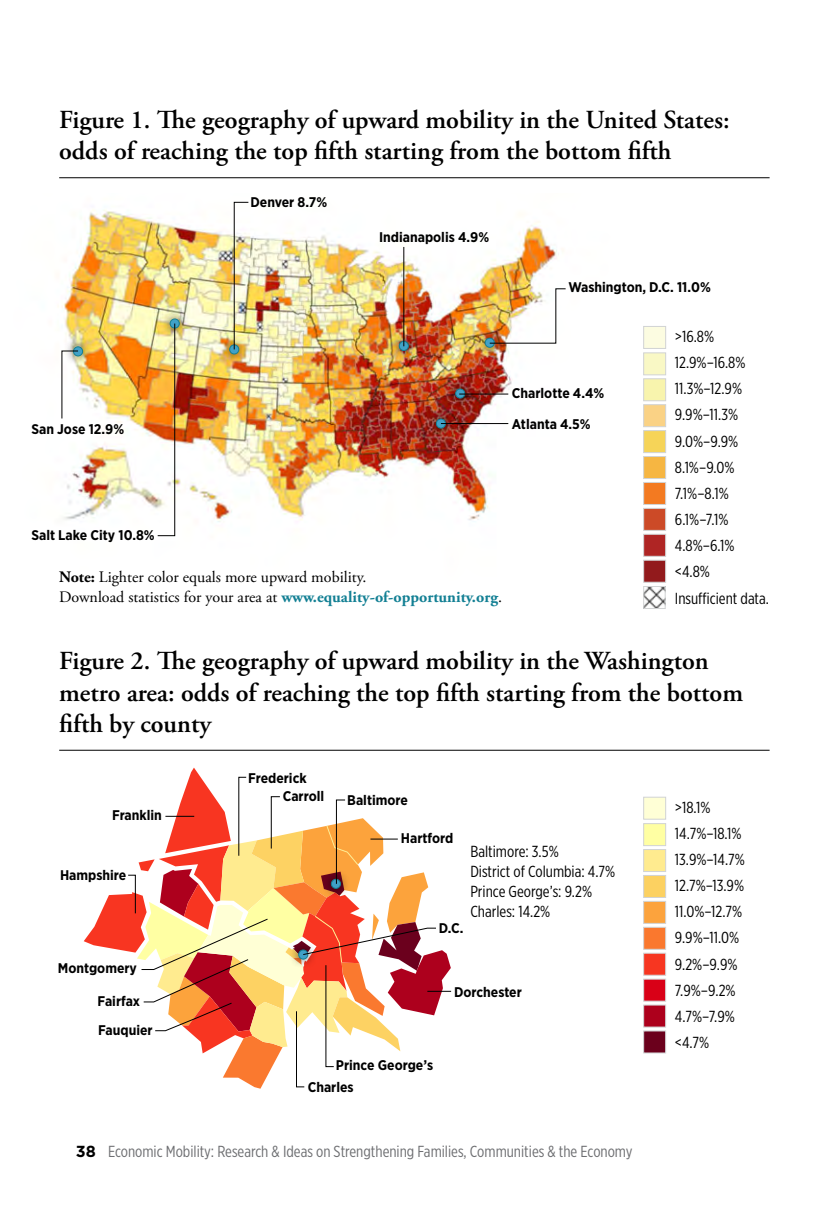
<style>
.page{position:relative;width:828px;height:1224px;background:#fff}
.page>*{position:absolute;margin:0;border:0;box-sizing:border-box;transform-origin:0 0}
.t1{font:600 26px/31.2px "Adobe Garamond Pro";color:#000}
.t2{font:16px/26.2px "Gotham X Narrow";color:#000}
.t3{font:16px/20px "Adobe Garamond Pro";color:#000}
.t4{font:16px "Gotham X Narrow";color:#6d6e71}
.t5{font:700 14px/21.8px "Gotham Narrow";color:#000}
.s1{font-weight:700}
.s2{font-weight:700;color:#138094}
.s3{font-family:"Gotham";font-weight:700;color:#000}
</style>
<div class="page">
<img style="left:58px;top:210px;width:608px;height:350px">
<div style="left:219px;top:335px;width:30px;height:29px;background:#000;opacity:.75"></div>
<div style="left:230px;top:345px;width:9px;height:9px;background:#40a1c8;border-radius:50%"></div>
<div style="left:229px;top:344px;width:10px;height:10px;border:1px solid #138094;border-radius:50%"></div>
<div style="left:160px;top:309px;width:29px;height:29px;background:#000;opacity:.75"></div>
<div style="left:170px;top:319px;width:9px;height:9px;background:#40a1c8;border-radius:50%"></div>
<div style="left:170px;top:318px;width:10px;height:11px;border:1px solid #138094;border-radius:50%"></div>
<div style="left:63px;top:337px;width:30px;height:29px;background:#000;opacity:.75"></div>
<div style="left:73px;top:347px;width:10px;height:9px;background:#40a1c8;border-radius:50%"></div>
<div style="left:73px;top:346px;width:10px;height:10px;border:1px solid #138094;border-radius:50%"></div>
<div style="left:426px;top:409px;width:30px;height:30px;background:#000;opacity:.75"></div>
<div style="left:436px;top:419px;width:10px;height:9px;background:#40a1c8;border-radius:50%"></div>
<div style="left:436px;top:419px;width:10px;height:10px;border:1px solid #138094;border-radius:50%"></div>
<div style="left:445px;top:379px;width:30px;height:30px;background:#000;opacity:.75"></div>
<svg style="left:456px;top:389px;width:9px;height:9px"></svg>
<div style="left:455px;top:389px;width:10px;height:10px;border:1px solid #138094;border-radius:50%"></div>
<div style="left:475px;top:328px;width:29px;height:30px;background:#000;opacity:.75"></div>
<div style="left:485px;top:338px;width:9px;height:9px;background:#40a1c8;border-radius:50%"></div>
<div style="left:485px;top:338px;width:10px;height:10px;border:1px solid #138094;border-radius:50%"></div>
<div style="left:389px;top:331px;width:29px;height:30px;background:#000;opacity:.75"></div>
<svg style="left:399px;top:341px;width:9px;height:9px"></svg>
<div style="left:399px;top:341px;width:10px;height:10px;border:1px solid #138094;border-radius:50%"></div>
<img style="left:233px;top:201px;width:16px;height:149px">
<svg style="left:61px;top:350px;width:18px;height:70px"></svg>
<img style="left:157px;top:323px;width:19px;height:214px">
<hr style="left:403px;top:247px;width:1px;height:99px;background:#000">
<img style="left:489px;top:288px;width:78px;height:56px">
<hr style="left:459px;top:394px;width:49px;height:1px;background:#000">
<hr style="left:441px;top:423px;width:67px;height:1px;background:#000">
<div style="left:643px;top:326px;width:23px;height:23px;background:#fcfce1;border:1px solid #d1d3d4"></div>
<div style="left:643px;top:352px;width:23px;height:23px;background:#f9f8c5;border:1px solid #d1d3d4"></div>
<div style="left:643px;top:378px;width:23px;height:23px;background:#f8f4ad;border:1px solid #d1d3d4"></div>
<div style="left:643px;top:404px;width:23px;height:23px;background:#fad285;border:1px solid #d1d3d4"></div>
<div style="left:643px;top:430px;width:23px;height:23px;background:#f6d458;border:1px solid #d1d3d4"></div>
<div style="left:643px;top:456px;width:23px;height:23px;background:#f6b642;border:1px solid #d1d3d4"></div>
<div style="left:643px;top:482px;width:23px;height:23px;background:#f37a21;border:1px solid #d1d3d4"></div>
<div style="left:643px;top:508px;width:23px;height:23px;background:#cc4a27;border:1px solid #d1d3d4"></div>
<div style="left:643px;top:534px;width:23px;height:23px;background:#af2524;border:1px solid #d1d3d4"></div>
<div style="left:643px;top:560px;width:23px;height:23px;background:#921a1c;border:1px solid #d1d3d4"></div>
<img style="left:645px;top:588px;width:19px;height:19px">
<div style="left:643px;top:586px;width:23px;height:23px;border:1px solid #d1d3d4"></div>
<hr style="left:59px;top:177px;width:711px;height:1px;background:#000">
<hr style="left:59px;top:750px;width:711px;height:1px;background:#000">
<div style="left:643px;top:797px;width:23px;height:23px;background:#ffffd6;border:1px solid #d1d3d4"></div>
<div style="left:643px;top:823px;width:23px;height:23px;background:#ffffa3;border:1px solid #d1d3d4"></div>
<div style="left:643px;top:849px;width:23px;height:23px;background:#ffeb8f;border:1px solid #d1d3d4"></div>
<div style="left:643px;top:875px;width:23px;height:23px;background:#fcd161;border:1px solid #d1d3d4"></div>
<div style="left:643px;top:901px;width:23px;height:23px;background:#fca33d;border:1px solid #d1d3d4"></div>
<div style="left:643px;top:927px;width:23px;height:23px;background:#fa782e;border:1px solid #d1d3d4"></div>
<div style="left:643px;top:953px;width:23px;height:23px;background:#f73621;border:1px solid #d1d3d4"></div>
<div style="left:643px;top:979px;width:23px;height:23px;background:#d90017;border:1px solid #d1d3d4"></div>
<div style="left:643px;top:1005px;width:23px;height:23px;background:#ad001c;border:1px solid #d1d3d4"></div>
<div style="left:643px;top:1030px;width:23px;height:23px;background:#6b001c;border:1px solid #d1d3d4"></div>
<svg style="left:84px;top:768px;width:367px;height:321px"></svg>
<p class="t1" style="left:59px;top:105px;width:672px">Figure 1. The geography of upward mobility in the United States: odds of reaching the top fifth starting from the bottom fifth</p>
<p class="t5" style="left:251px;top:191px;width:78px">Denver 8.7%</p>
<p class="t5" style="left:379px;top:226px;width:112px">Indianapolis 4.9%</p>
<p class="t5" style="left:568px;top:276px;width:144px">Washington, D.C. 11.0%</p>
<p class="t5" style="left:31px;top:418px;width:94px">San Jose 12.9%</p>
<p class="t5" style="left:512px;top:382px;width:94px">Charlotte 4.4%</p>
<p class="t5" style="left:512px;top:413px;width:80px">Atlanta 4.5%</p>
<p class="t5" style="left:31px;top:524px;width:125px">Salt Lake City 10.8%</p>
<p class="t3" style="left:59px;top:567px;width:444px"><span class="s1">Note:</span> Lighter color equals more upward mobility.<br>Download statistics for your area at <span class="s2">www.equality-of-opportunity.org</span>.</p>
<p class="t2" style="left:675px;top:323px;width:96px">&gt;16.8%<br>12.9%–16.8%<br>11.3%–12.9%<br>9.9%–11.3%<br>9.0%–9.9%<br>8.1%–9.0%<br>7.1%–8.1%<br>6.1%–7.1%<br>4.8%–6.1% &lt;4.8%<br>Insufficient data.</p>
<p class="t1" style="left:59px;top:646px;width:685px">Figure 2. The geography of upward mobility in the Washington metro area: odds of reaching the top fifth starting from the bottom fifth by county</p>
<p class="t5" style="left:112px;top:804px;width:51px">Franklin</p>
<p class="t5" style="left:60px;top:864px;width:68px">Hampshire</p>
<p class="t5" style="left:58px;top:957px;width:81px">Montgomery</p>
<p class="t5" style="left:98px;top:990px;width:44px">Fairfax</p>
<p class="t5" style="left:98px;top:1019px;width:56px">Fauquier</p>
<p class="t5" style="left:248px;top:767px;width:60px">Frederick</p>
<p class="t5" style="left:283px;top:785px;width:43px">Carroll</p>
<p class="t5" style="left:347px;top:789px;width:62px">Baltimore</p>
<p class="t5" style="left:401px;top:827px;width:54px">Hartford</p>
<p class="t5" style="left:439px;top:917px;width:26px">D.C.</p>
<p class="t2" style="left:470px;top:838px;width:90px">Baltimore: 3.5%</p>
<p class="t2" style="left:470px;top:858px;width:146px">District of Columbia: 4.7%</p>
<p class="t2" style="left:470px;top:878px;width:123px">Prince George’s: 9.2%</p>
<p class="t2" style="left:470px;top:898px;width:82px">Charles: 14.2%</p>
<p class="t5" style="left:454px;top:981px;width:69px">Dorchester</p>
<p class="t5" style="left:308px;top:1054px;width:127px;text-indent:28px">Prince George’s<br>Charles</p>
<p class="t4" style="left:76px;top:1142px;width:558px"><span class="s3">38</span> Economic Mobility: Research &amp; Ideas on Strengthening Families, Communities &amp; the Economy</p>
<p class="t2" style="left:675px;top:794px;width:71px">&gt;18.1%<br>14.7%–18.1%<br>13.9%–14.7%<br>12.7%–13.9%<br>11.0%–12.7%<br>9.9%–11.0%<br>9.2%–9.9%<br>7.9%–9.2%<br>4.7%–7.9% &lt;4.7%</p>
</div>
